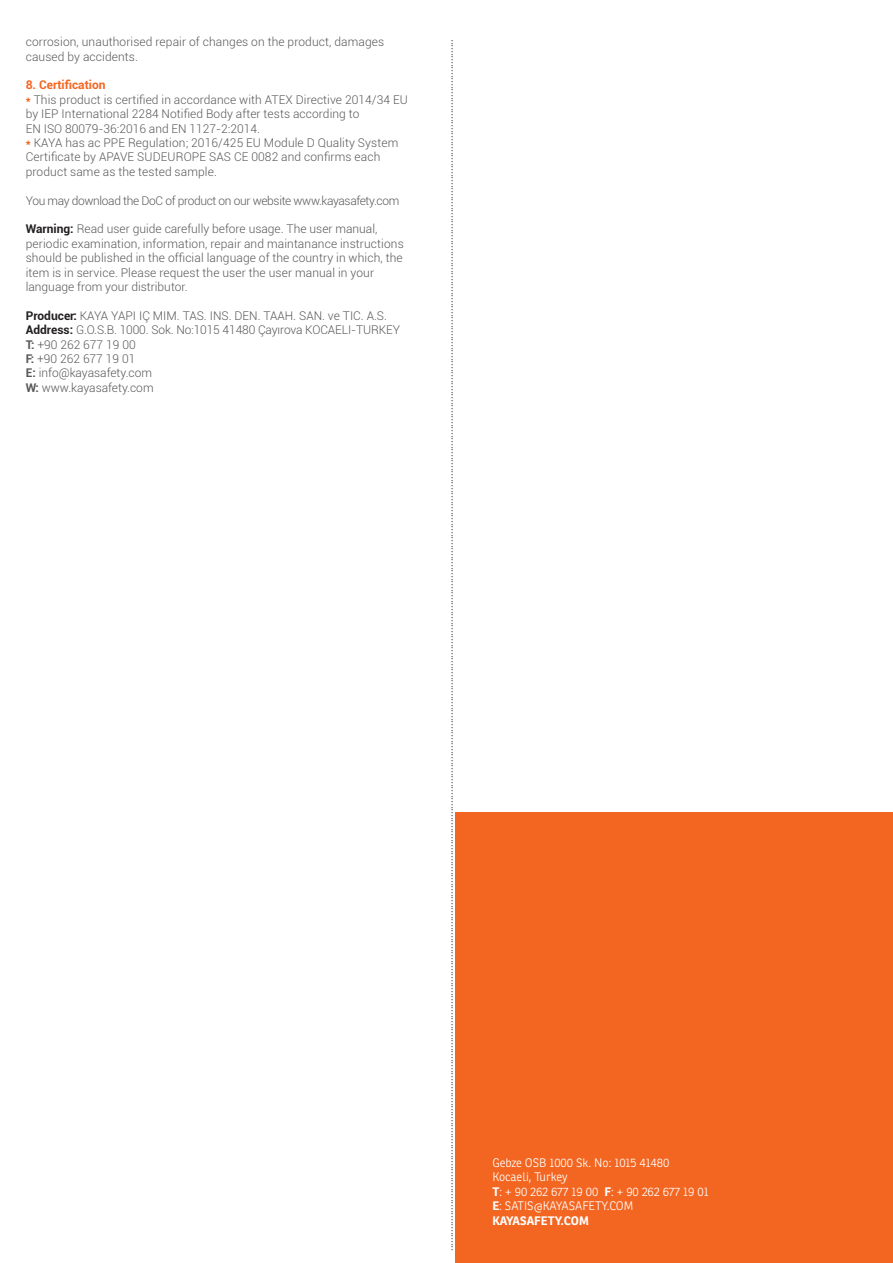
<style>
.page{position:relative;width:893px;height:1263px;background:#fff}
.page>*{position:absolute;margin:0;border:0;box-sizing:border-box;transform-origin:0 0}
.t1{font:300 12px/14.4px "Roboto";letter-spacing:.005em;color:#57585a}
.t2{font:300 12px "Ronnia";color:#57585a}
.t3{font:300 12px/14.4px "Ronnia";color:#fff}
.t4{font:300 12px "Roboto";letter-spacing:-.03em;color:#57585a}
.s1{font-weight:700;color:#f36621}
.s2{font-weight:700;color:#231f20}
.s3{font-weight:700}
</style>
<div class="page">
<div style="left:455px;top:812px;width:438px;height:451px;background:#f36621"></div>
<p class="t1" style="left:26px;top:34px;width:360px">corrosion, unauthorised repair of changes on the product, damages caused by accidents.</p>
<p class="t1" style="left:26px;top:78px;width:384px"><span class="s1">8. Certification<br>*</span> This product is certified in accordance with ATEX Directive 2014/34 EU by IEP International 2284 Notified Body after tests according to<br>EN ISO 80079-36:2016 and EN 1127-2:2014.<br><span class="s1">*</span> KAYA has ac PPE Regulation; 2016/425 EU Module D Quality System Certificate by APAVE SUDEUROPE SAS CE 0082 and confirms each product same as the tested sample.</p>
<p class="t4" style="left:26px;top:192px;width:375px">You may download the DoC of product on our website www.kayasafety.com</p>
<p class="t1" style="left:26px;top:222px;width:379px"><span class="s2">Warning:</span> Read user guide carefully before usage. The user manual, periodic examination, information, repair and maintanance instructions should be published in the official language of the country in which, the item is in service. Please request the user the user manual in your language from your distributor.</p>
<p class="t1" style="left:26px;top:308px;width:376px"><span class="s2">Producer:</span> KAYA YAPI IÇ MIM. TAS. INS. DEN. TAAH. SAN. ve TIC. A.S.<br><span class="s2">Address:</span> G.O.S.B. 1000. Sok. No:1015 41480 Çayırova KOCAELI-TURKEY <span class="s3">T:</span> +90 262 677 19 00<br><span class="s3">F:</span> +90 262 677 19 01<br><span class="s3">E:</span> info@kayasafety.com<br><span class="s3">W:</span> www.kayasafety.com</p>
<p class="t2" style="left:441px;top:1251px;width:1213px;rotate:-90deg">.........................................................................................................................................................................................................................................................................................................................................................................................................................................................</p>
<p class="t3" style="left:492px;top:1155px;width:218px">Gebze OSB 1000 Sk. No: 1015 41480<br>Kocaeli, Turkey<br><span class="s3">T</span>: + 90 262 677 19 00 <span class="s3">F</span>: + 90 262 677 19 01<br><span class="s3">E</span>: SATIS@KAYASAFETY.COM<br><span class="s3">KAYASAFETY.COM</span></p>
</div>
